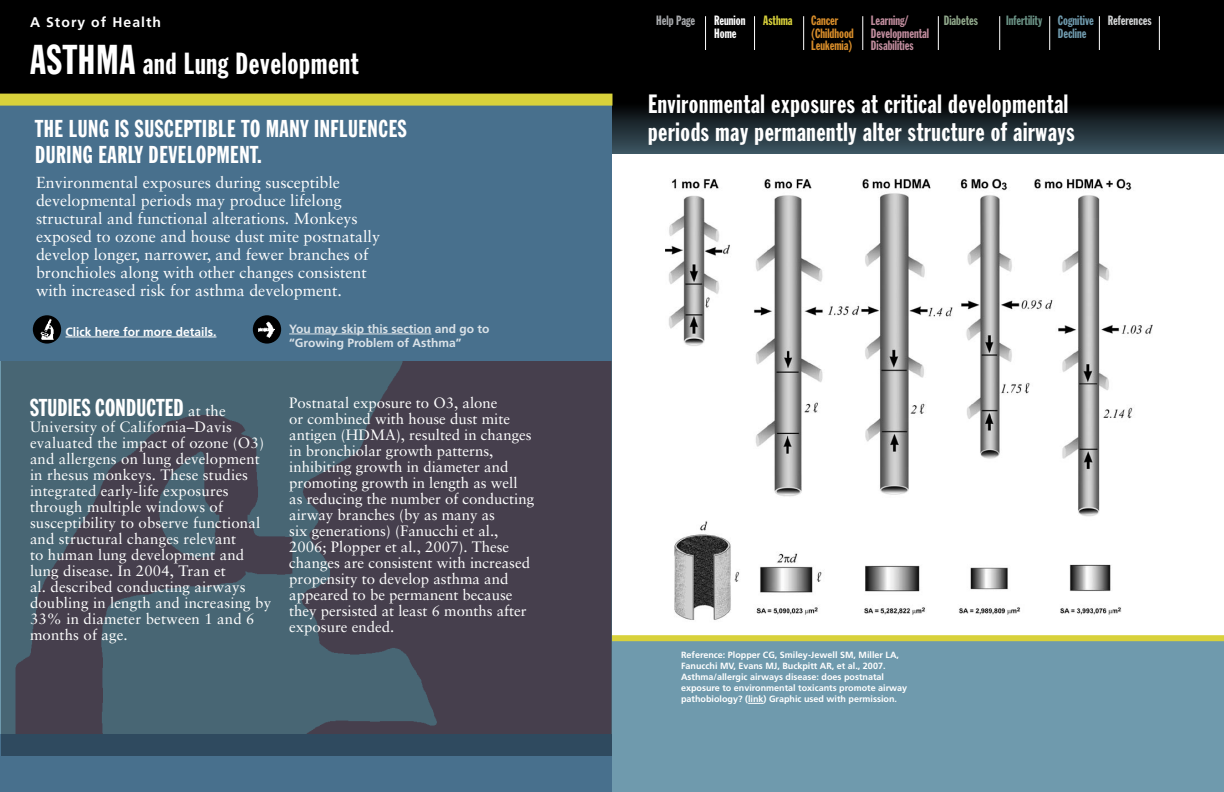
<style>
.page{position:relative;width:1224px;height:792px;background:#fff}
.page>*{position:absolute;margin:0;border:0;box-sizing:border-box;transform-origin:0 0}
.t1{font:30px "Franklin Gothic Extra Cond";letter-spacing:.025em;color:#fff}
.t2{font:26px/28px "Franklin Gothic Extra Cond";letter-spacing:.025em;color:#fff}
.t3{font:24px/26px "Franklin Gothic Extra Cond";letter-spacing:.025em;color:#fff}
.t4{font:16px/18px "Sabon LT";color:#fff}
.t5{font:15px/16px "Sabon LT";color:#fff}
.t6{font:700 14px "Frutiger";letter-spacing:.075em;color:#fff}
.t7{font:13.3px/12.3px "Franklin Gothic Extra Cond";color:#c08c9d}
.t8{font:13.3px/12.3px "Franklin Gothic Extra Cond";color:#d88d2a}
.t9{font:13.3px/12.3px "Franklin Gothic Extra Cond";color:#6f9aad}
.t10{font:13.3px "Franklin Gothic Extra Cond";color:#fff}
.t11{font:13.3px "Franklin Gothic Extra Cond";color:#6b9386}
.t12{font:13.3px "Franklin Gothic Extra Cond";color:#d1d3d4}
.t13{font:13.3px "Franklin Gothic Extra Cond";color:#a7a9ac}
.t14{font:13.3px "Franklin Gothic Extra Cond";color:#8fa78a}
.t15{font:13.3px "Franklin Gothic Extra Cond";color:#d8d13b}
.t16{font:700 12px/14px "Frutiger";color:#fff}
.t17{font:700 9px/11px "Frutiger";color:#fff}
.s1{font-size:41px}
.s2{font-family:"Sabon LT";font-size:15px}
</style>
<div class="page">
<div style="left:612px;top:0;width:612px;height:100px;background:#000"></div>
<hr style="left:863px;top:16px;width:1px;height:34px;background:#fff">
<hr style="left:938px;top:16px;width:1px;height:34px;background:#fff">
<hr style="left:999px;top:16px;width:1px;height:34px;background:#fff">
<hr style="left:1049px;top:16px;width:1px;height:34px;background:#fff">
<hr style="left:1099px;top:16px;width:1px;height:34px;background:#fff">
<hr style="left:1159px;top:16px;width:1px;height:34px;background:#fff">
<hr style="left:803px;top:16px;width:1px;height:34px;background:#fff">
<hr style="left:754px;top:16px;width:1px;height:34px;background:#fff">
<hr style="left:705px;top:16px;width:1px;height:34px;background:#fff">
<div style="left:0;top:83px;width:612px;height:709px;background:#48708d"></div>
<svg style="left:2px;top:361px;width:610px;height:395px;background:#454f5d"></svg>
<div style="left:0;top:0;width:612px;height:100px;background:#000"></div>
<div style="left:612px;top:100px;width:612px;height:692px;background:#6f9aad"></div>
<svg style="left:612px;top:100px;width:612px;height:54px;background:#1e2a31"></svg>
<div style="left:612px;top:154px;width:612px;height:484px;background:#fff"></div>
<img style="left:666px;top:179px;width:487px;height:441px">
<div style="left:33px;top:315px;width:28px;height:29px;background:#000;border-radius:50%"></div>
<img style="left:40px;top:318px;width:16px;height:22px">
<div style="left:0;top:94px;width:612px;height:12px;background:#d8d13b"></div>
<svg style="left:748px;top:703px;width:16px;height:1px"></svg>
<hr style="left:66px;top:337px;width:150px;height:1px;background:#fff">
<div style="left:253px;top:315px;width:28px;height:29px;background:#000;border-radius:50%"></div>
<img style="left:258px;top:321px;width:16px;height:17px">
<hr style="left:289px;top:334px;width:142px;height:1px;background:#fff">
<div style="left:612px;top:635px;width:612px;height:6px;background:#d8d13b"></div>
<p class="t6" style="left:30px;top:14px;width:133px">A Story of Health</p>
<h1 class="t1" style="left:30px;top:47px;width:330px"><span class="s1">Asthma</span> and Lung Development</h1>
<h3 class="t3" style="left:35px;top:116px;width:373px">Th e lung is susceptible to many influences during early development.</h3>
<p class="t4" style="left:36px;top:173px;width:346px">Environmental exposures during susceptible developmental periods may produce lifelong structural and functional alterations. Monkeys exposed to ozone and house dust mite postnatally develop longer, narrower, and fewer branches of bronchioles along with other changes consistent with increased risk for asthma development.</p>
<p class="t16" style="left:66px;top:324px;width:152px">Click here for more details.</p>
<p class="t16" style="left:289px;top:321px;width:202px">You may skip this section and go to “Growing Problem of Asthma”</p>
<h3 class="t3" style="left:30px;top:394px;width:197px">studies conducted <span class="s2">at the</span></h3>
<p class="t5" style="left:30px;top:418px;width:243px">University of California–Davis evaluated the impact of ozone (O3) and allergens on lung development in rhesus monkeys. These studies integrated early-life exposures through multiple windows of susceptibility to observe functional and structural changes relevant<br>to human lung development and lung disease. In 2004, Tran et<br>al. described conducting airways doubling in length and increasing by<br>33% in diameter between 1 and 6 months of age.</p>
<p class="t5" style="left:289px;top:394px;width:247px">Postnatal exposure to O3, alone<br>or combined with house dust mite antigen (HDMA), resulted in changes in bronchiolar growth patterns, inhibiting growth in diameter and promoting growth in length as well as reducing the number of conducting airway branches (by as many as<br>six generations) (Fanucchi et al., 2006; Plopper et al., 2007). These changes are consistent with increased propensity to develop asthma and appeared to be permanent because they persisted at least 6 months after exposure ended.</p>
<p class="t8" style="left:811px;top:15px;width:44px">Cancer (Childhood<br>Leukemia)</p>
<p class="t7" style="left:871px;top:15px;width:60px">Learning/<br>Developmental<br>Disabilities</p>
<p class="t9" style="left:1058px;top:15px;width:38px">Cognitive<br>Decline</p>
<p class="t13" style="left:656px;top:14px;width:40px">Help Page</p>
<p class="t14" style="left:944px;top:14px;width:36px">Diabetes</p>
<p class="t11" style="left:1006px;top:14px;width:38px">Infertility</p>
<p class="t12" style="left:1108px;top:14px;width:45px">References</p>
<p class="t10" style="left:714px;top:14px;width:33px">Reunion</p>
<p class="t15" style="left:763px;top:14px;width:31px">Asthma</p>
<p class="t10" style="left:714px;top:26px;width:24px">Home</p>
<h2 class="t2" style="left:648px;top:90px;width:428px">Environmental exposures at critical developmental periods may permanently alter structure of airways</h2>
<p class="t17" style="left:681px;top:650px;width:228px">Reference: Plopper CG, Smiley-Jewell SM, Miller LA, Fanucchi MV, Evans MJ, Buckpitt AR, et al., 2007.<br>Asthma/allergic airways disease: does postnatal exposure to environmental toxicants promote airway pathobiology? (link) Graphic used with permission.</p>
</div>
